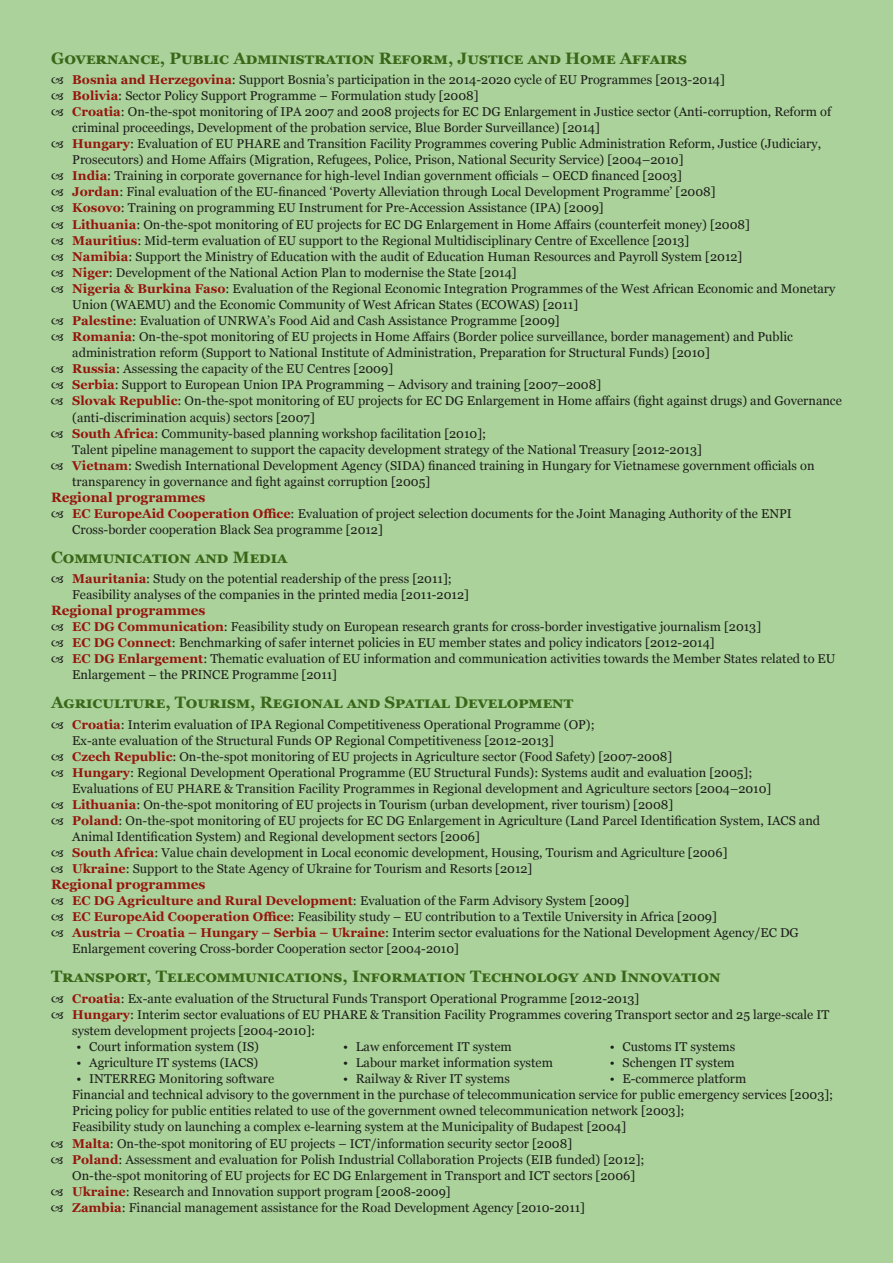
<style>
.page{position:relative;width:893px;height:1263px;background:#aad29a}
.page>*{position:absolute;margin:0;border:0;box-sizing:border-box;transform-origin:0 0}
.t1{font:700 16.5px "Georgia";letter-spacing:.005em;color:#396618}
.t2{font:700 16.5px "Georgia";letter-spacing:.03em;color:#396618}
.t3{font:700 13.5px "Georgia";color:#96150e}
.t4{font:12.75px/16px "Georgia";color:#1d1d1b}
.s1{font-weight:700;color:#96150e}
</style>
<div class="page">
<p class="t1" style="left:51px;top:47px;width:637px">Governance, Public Administration Reform, Justice and Home Affairs</p>
<p class="t4" style="left:72px;top:72px;width:771px"><span class="s1">Bosnia and Herzegovina</span>: Support Bosnia’s participation in the 2014-2020 cycle of EU Programmes [2013-2014]<br><span class="s1">Bolivia</span>: Sector Policy Support Programme – Formulation study [2008]<br><span class="s1">Croatia</span>: On-the-spot monitoring of IPA 2007 and 2008 projects for EC DG Enlargement in Justice sector (Anti-corruption, Reform of criminal proceedings, Development of the probation service, Blue Border Surveillance) [2014]<br><span class="s1">Hungary</span>: Evaluation of EU PHARE and Transition Facility Programmes covering Public Administration Reform, Justice (Judiciary, Prosecutors) and Home Affairs (Migration, Refugees, Police, Prison, National Security Service) [2004–2010]<br><span class="s1">India</span>: Training in corporate governance for high-level Indian government officials – OECD financed [2003]<br><span class="s1">Jordan</span>: Final evaluation of the EU-financed ‘Poverty Alleviation through Local Development Programme’ [2008]<br><span class="s1">Kosovo</span>: Training on programming EU Instrument for Pre-Accession Assistance (IPA) [2009]<br><span class="s1">Lithuania</span>: On-the-spot monitoring of EU projects for EC DG Enlargement in Home Affairs (counterfeit money) [2008]<br><span class="s1">Mauritius</span>: Mid-term evaluation of EU support to the Regional Multidisciplinary Centre of Excellence [2013]<br><span class="s1">Namibia</span>: Support the Ministry of Education with the audit of Education Human Resources and Payroll System [2012]<br><span class="s1">Niger</span>: Development of the National Action Plan to modernise the State [2014]<br><span class="s1">Nigeria &amp; Burkina Faso</span>: Evaluation of the Regional Economic Integration Programmes of the West African Economic and Monetary Union (WAEMU) and the Economic Community of West African States (ECOWAS) [2011]<br><span class="s1">Palestine</span>: Evaluation of UNRWA’s Food Aid and Cash Assistance Programme [2009]<br><span class="s1">Romania</span>: On-the-spot monitoring of EU projects in Home Affairs (Border police surveillance, border management) and Public administration reform (Support to National Institute of Administration, Preparation for Structural Funds) [2010]<br><span class="s1">Russia</span>: Assessing the capacity of the EU Centres [2009]<br><span class="s1">Serbia</span>: Support to European Union IPA Programming – Advisory and training [2007–2008]<br><span class="s1">Slovak Republic</span>: On-the-spot monitoring of EU projects for EC DG Enlargement in Home affairs (fight against drugs) and Governance (anti-discrimination acquis) sectors [2007]<br><span class="s1">South Africa</span>: Community-based planning workshop facilitation [2010];<br>Talent pipeline management to support the capacity development strategy of the National Treasury [2012-2013]<br><span class="s1">Vietnam</span>: Swedish International Development Agency (SIDA) financed training in Hungary for Vietnamese government officials on transparency in governance and fight against corruption [2005]</p>
<p class="t3" style="left:51px;top:488px;width:156px">Regional programmes</p>
<p class="t4" style="left:72px;top:505px;width:721px"><span class="s1">EC EuropeAid Cooperation Office</span>: Evaluation of project selection documents for the Joint Managing Authority of the ENPI<br>Cross-border cooperation Black Sea programme [2012]</p>
<p class="t1" style="left:51px;top:546px;width:238px">Communication and Media</p>
<p class="t4" style="left:72px;top:571px;width:398px"><span class="s1">Mauritania</span>: Study on the potential readership of the press [2011];<br>Feasibility analyses of the companies in the printed media [2011-2012]</p>
<p class="t3" style="left:51px;top:601px;width:156px">Regional programmes</p>
<p class="t4" style="left:72px;top:619px;width:765px"><span class="s1">EC DG Communication</span>: Feasibility study on European research grants for cross-border investigative journalism [2013]<br><span class="s1">EC DG Connect</span>: Benchmarking of safer internet policies in EU member states and policy indicators [2012-2014]<br><span class="s1">EC DG Enlargement</span>: Thematic evaluation of EU information and communication activities towards the Member States related to EU Enlargement – the PRINCE Programme [2011]</p>
<p class="t2" style="left:51px;top:692px;width:521px">Agriculture, Tourism, Regional and Spatial Development</p>
<p class="t4" style="left:72px;top:716px;width:749px"><span class="s1">Croatia</span>: Interim evaluation of IPA Regional Competitiveness Operational Programme (OP);<br>Ex-ante evaluation of the Structural Funds OP Regional Competitiveness [2012-2013]<br><span class="s1">Czech Republic</span>: On-the-spot monitoring of EU projects in Agriculture sector (Food Safety) [2007-2008]<br><span class="s1">Hungary</span>: Regional Development Operational Programme (EU Structural Funds): Systems audit and evaluation [2005]; Evaluations of EU PHARE &amp; Transition Facility Programmes in Regional development and Agriculture sectors [2004–2010] <span class="s1">Lithuania</span>: On-the-spot monitoring of EU projects in Tourism (urban development, river tourism) [2008]<br><span class="s1">Poland</span>: On-the-spot monitoring of EU projects for EC DG Enlargement in Agriculture (Land Parcel Identification System, IACS and Animal Identification System) and Regional development sectors [2006]<br><span class="s1">South Africa</span>: Value chain development in Local economic development, Housing, Tourism and Agriculture [2006]<br><span class="s1">Ukraine</span>: Support to the State Agency of Ukraine for Tourism and Resorts [2012]</p>
<p class="t3" style="left:51px;top:876px;width:156px">Regional programmes</p>
<p class="t4" style="left:72px;top:893px;width:728px"><span class="s1">EC DG Agriculture and Rural Development</span>: Evaluation of the Farm Advisory System [2009]<br><span class="s1">EC EuropeAid Cooperation Office</span>: Feasibility study – EU contribution to a Textile University in Africa [2009]<br><span class="s1">Austria – Croatia – Hungary – Serbia – Ukraine</span>: Interim sector evaluations for the National Development Agency/EC DG Enlargement covering Cross-border Cooperation sector [2004-2010]</p>
<p class="t1" style="left:51px;top:966px;width:671px">Transport, Telecommunications, Information Technology and Innovation</p>
<p class="t4" style="left:72px;top:991px;width:759px"><span class="s1">Croatia</span>: Ex-ante evaluation of the Structural Funds Transport Operational Programme [2012-2013]<br><span class="s1">Hungary</span>: Interim sector evaluations of EU PHARE &amp; Transition Facility Programmes covering Transport sector and 25 large-scale IT system development projects [2004-2010]:</p>
<p class="t4" style="left:77px;top:1039px;width:184px">• Court information system (IS)</p>
<p class="t4" style="left:77px;top:1055px;width:183px">• Agriculture IT systems (IACS)</p>
<p class="t4" style="left:77px;top:1071px;width:199px">• INTERREG Monitoring software</p>
<p class="t4" style="left:343px;top:1039px;width:170px">• Law enforcement IT system</p>
<p class="t4" style="left:343px;top:1055px;width:211px">• Labour market information system</p>
<p class="t4" style="left:343px;top:1071px;width:168px">• Railway &amp; River IT systems</p>
<p class="t4" style="left:610px;top:1039px;width:127px">• Customs IT systems</p>
<p class="t4" style="left:610px;top:1055px;width:127px">• Schengen IT system</p>
<p class="t4" style="left:72px;top:1071px;width:762px;text-indent:538px">• E-commerce platform<br>Financial and technical advisory to the government in the purchase of telecommunication service for public emergency services [2003]; Pricing policy for public entities related to use of the government owned telecommunication network [2003];<br>Feasibility study on launching a complex e-learning system at the Municipality of Budapest [2004]<br><span class="s1">Malta</span>: On-the-spot monitoring of EU projects – ICT/information security sector [2008]<br><span class="s1">Poland</span>: Assessment and evaluation for Polish Industrial Collaboration Projects (EIB funded) [2012];<br>On-the-spot monitoring of EU projects for EC DG Enlargement in Transport and ICT sectors [2006]<br><span class="s1">Ukraine</span>: Research and Innovation support program [2008-2009]<br><span class="s1">Zambia</span>: Financial management assistance for the Road Development Agency [2010-2011]</p>
</div>
